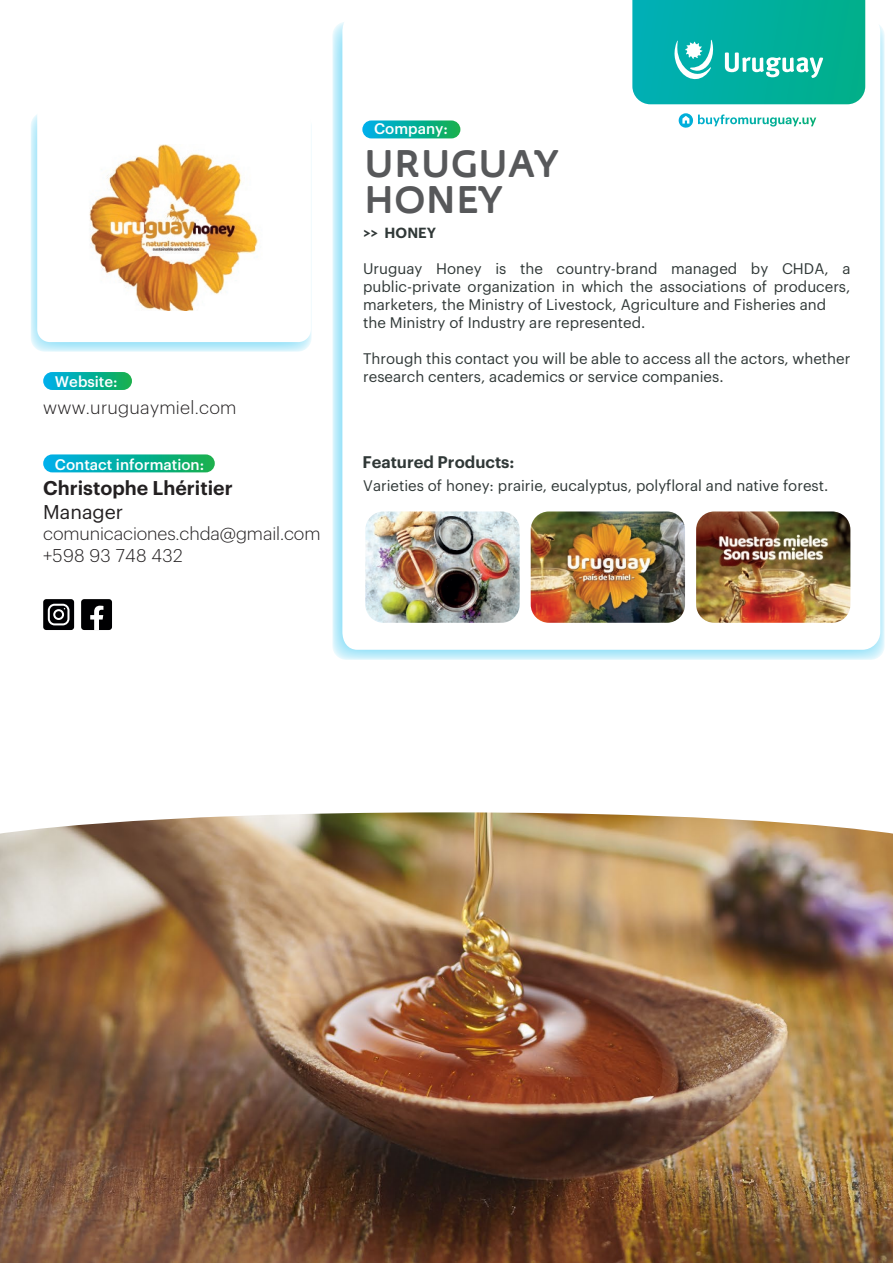
<style>
.page{position:relative;width:893px;height:1263px;background:#fff}
.page>*{position:absolute;margin:0;border:0;box-sizing:border-box;transform-origin:0 0}
.t1{font:700 37.5px/36px "Urufont Num Caps";color:#57585a}
.t2{font:600 19.5px "Graphik";color:#232021}
.t3{font:19.5px "Graphik";color:#232021}
.t4{font:300 18px "Graphik";letter-spacing:.015em;color:#232021}
.t5{font:300 17.85px "Graphik";letter-spacing:-.005em;color:#232021}
.t6{font:600 16.5px "Graphik";color:#303837}
.t7{font:15px/18px "Graphik";color:#303837}
.t8{font:500 15px "Graphik";color:#fff}
.t9{font:600 14.4px "Graphik";color:#303837}
</style>
<div class="page">
<svg style="left:31px;top:112px;width:281px;height:240px;background:#c4eefb"></svg>
<div style="left:37px;top:103px;width:274px;height:239px;background:#fff;border-radius:13px"></div>
<svg style="left:332px;top:22px;width:553px;height:638px;background:#c2edfb"></svg>
<svg style="left:342px;top:14px;width:538px;height:636px"></svg>
<img style="left:0;top:812px;width:893px;height:451px">
<svg style="left:632px;top:0;width:233px;height:104px;background:#10b4a5"></svg>
<div style="left:362px;top:120px;width:98px;height:18px;background:linear-gradient(to right,#00afed,#11af50);border-radius:9px"></div>
<div style="left:43px;top:372px;width:89px;height:18px;background:linear-gradient(to right,#00afed,#10af4e);border-radius:9px"></div>
<div style="left:43px;top:454px;width:172px;height:18px;background:linear-gradient(to right,#00afec,#13b04f);border-radius:9px"></div>
<svg style="left:679px;top:113px;width:137px;height:15px"></svg>
<div style="left:43px;top:599px;width:31px;height:31px;background:#000002;border-radius:3px"></div>
<div style="left:81px;top:599px;width:31px;height:31px;background:#000002;border-radius:3px"></div>
<svg style="left:48px;top:604px;width:22px;height:21px"></svg>
<svg style="left:90px;top:606px;width:13px;height:24px"></svg>
<img style="left:89px;top:145px;width:169px;height:165px">
<img style="left:365px;top:511px;width:155px;height:112px">
<img style="left:531px;top:511px;width:154px;height:112px">
<img style="left:696px;top:511px;width:154px;height:112px">
<p class="t8" style="left:55px;top:370px;width:64px">Website:</p>
<p class="t4" style="left:43px;top:394px;width:195px">www.uruguaymiel.com</p>
<p class="t8" style="left:55px;top:453px;width:151px">Contact information:</p>
<h2 class="t2" style="left:43px;top:473px;width:191px">Christophe Lhéritier</h2>
<h2 class="t3" style="left:43px;top:497px;width:82px">Manager</h2>
<p class="t5" style="left:43px;top:520px;width:279px">comunicaciones.chda@gmail.com</p>
<p class="t4" style="left:43px;top:542px;width:141px">+598 93 748 432</p>
<p class="t8" style="left:374px;top:117px;width:75px">Company:</p>
<h1 class="t1" style="left:364px;top:145px;width:196px">URUGUAY<br>HONEY</h1>
<p class="t9" style="left:364px;top:222px;width:74px">&gt;&gt; HONEY</p>
<p class="t7" style="left:363px;top:258px;width:489px">Uruguay Honey is the country-brand managed by CHDA, a public-private organization in which the associations of producers, marketers, the Ministry of Livestock, Agriculture and Fisheries and the Ministry of Industry are represented.</p>
<p class="t7" style="left:363px;top:348px;width:489px">Through this contact you will be able to access all the actors, whether research centers, academics or service companies.</p>
<p class="t6" style="left:362px;top:449px;width:154px">Featured Products:</p>
<p class="t7" style="left:363px;top:476px;width:467px">Varieties of honey: prairie, eucalyptus, polyfloral and native forest.</p>
</div>
